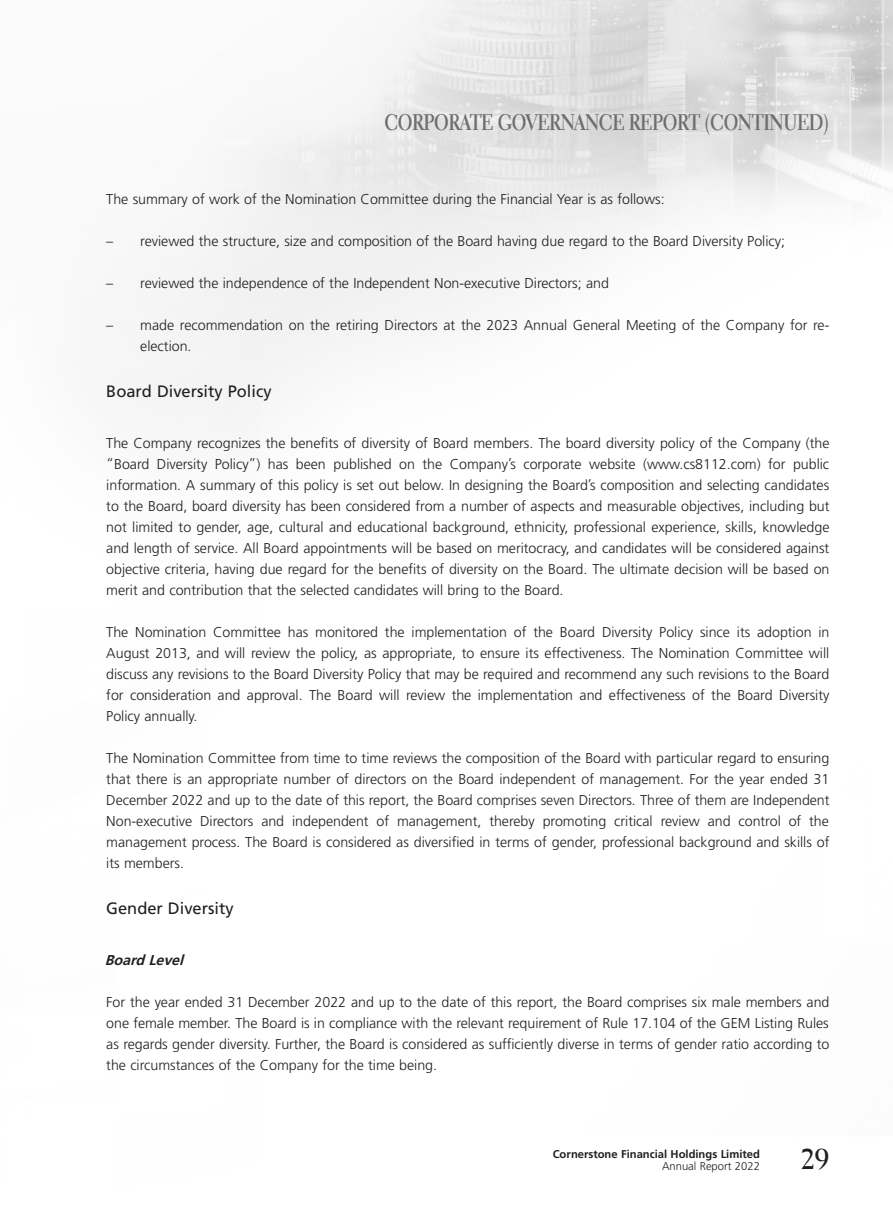
<style>
.page{position:relative;width:893px;height:1212px;background:#fff}
.page>*{position:absolute;margin:0;border:0;box-sizing:border-box;transform-origin:0 0}
.t1{font:700 28.5px "Electra LT Std";color:#231f20}
.t2{font:700 22.5px "Electra LT Std";letter-spacing:-.03em;color:#6c6d70;scale:.8 1}
.Heading_2{font:16.5px "Frutiger LT Std";color:#231f20}
.Body_Text{font:300 14.25px/21px "Frutiger LT Std";color:#231f20;text-align:justify}
.Heading_3{font:italic 700 14.25px "Frutiger LT Std";color:#231f20}
.t3{font:700 11.25px "Frutiger LT Std";color:#231f20}
.t4{font:300 11.25px "Frutiger LT Std";color:#231f20}
</style>
<div class="page">
<img style="left:149px;top:0;width:744px;height:418px">
<h2 class="t2" style="left:384px;top:108px;width:558px">CORPORATE GOVERNANCE REPORT (CONTINUED)</h2>
<p class="Body_Text" style="left:106px;top:189px;width:560px">The summary of work of the Nomination Committee during the Financial Year is as follows:</p>
<p class="Body_Text" style="left:106px;top:231px;width:680px">– reviewed the structure, size and composition of the Board having due regard to the Board Diversity Policy;</p>
<p class="Body_Text" style="left:106px;top:273px;width:504px">– reviewed the independence of the Independent Non-executive Directors; and</p>
<p class="Body_Text" style="left:140px;top:315px;width:691px;text-indent:-34px">– made recommendation on the retiring Directors at the 2023 Annual General Meeting of the Company for re&shy;election.</p>
<p class="Heading_2" style="left:106px;top:382px;width:167px">Board Diversity Policy</p>
<p class="Body_Text" style="left:106px;top:433px;width:725px">The Company recognizes the benefits of diversity of Board members. The board diversity policy of the Company (the “Board Diversity Policy”) has been published on the Company’s corporate website (www.cs8112.com) for public information. A summary of this policy is set out below. In designing the Board’s composition and selecting candidates to the Board, board diversity has been considered from a number of aspects and measurable objectives, including but not limited to gender, age, cultural and educational background, ethnicity, professional experience, skills, knowledge and length of service. All Board appointments will be based on meritocracy, and candidates will be considered against objective criteria, having due regard for the benefits of diversity on the Board. The ultimate decision will be based on merit and contribution that the selected candidates will bring to the Board.</p>
<p class="Body_Text" style="left:106px;top:622px;width:725px">The Nomination Committee has monitored the implementation of the Board Diversity Policy since its adoption in August 2013, and will review the policy, as appropriate, to ensure its effectiveness. The Nomination Committee will discuss any revisions to the Board Diversity Policy that may be required and recommend any such revisions to the Board for consideration and approval. The Board will review the implementation and effectiveness of the Board Diversity Policy annually.</p>
<p class="Body_Text" style="left:106px;top:748px;width:725px">The Nomination Committee from time to time reviews the composition of the Board with particular regard to ensuring that there is an appropriate number of directors on the Board independent of management. For the year ended 31<br>December 2022 and up to the date of this report, the Board comprises seven Directors. Three of them are Independent Non-executive Directors and independent of management, thereby promoting critical review and control of the management process. The Board is considered as diversified in terms of gender, professional background and skills of its members.</p>
<p class="Heading_2" style="left:106px;top:899px;width:129px">Gender Diversity</p>
<p class="Heading_3" style="left:105px;top:952px;width:84px">Board Level</p>
<p class="Body_Text" style="left:106px;top:992px;width:725px">For the year ended 31 December 2022 and up to the date of this report, the Board comprises six male members and one female member. The Board is in compliance with the relevant requirement of Rule 17.104 of the GEM Listing Rules as regards gender diversity. Further, the Board is considered as sufficiently diverse in terms of gender ratio according to the circumstances of the Company for the time being.</p>
<p class="t3" style="left:553px;top:1147px;width:209px">Cornerstone Financial Holdings Limited</p>
<p class="t4" style="left:662px;top:1159px;width:99px">Annual Report 2022</p>
<h1 class="t1" style="left:800px;top:1141px;width:30px">29</h1>
</div>
